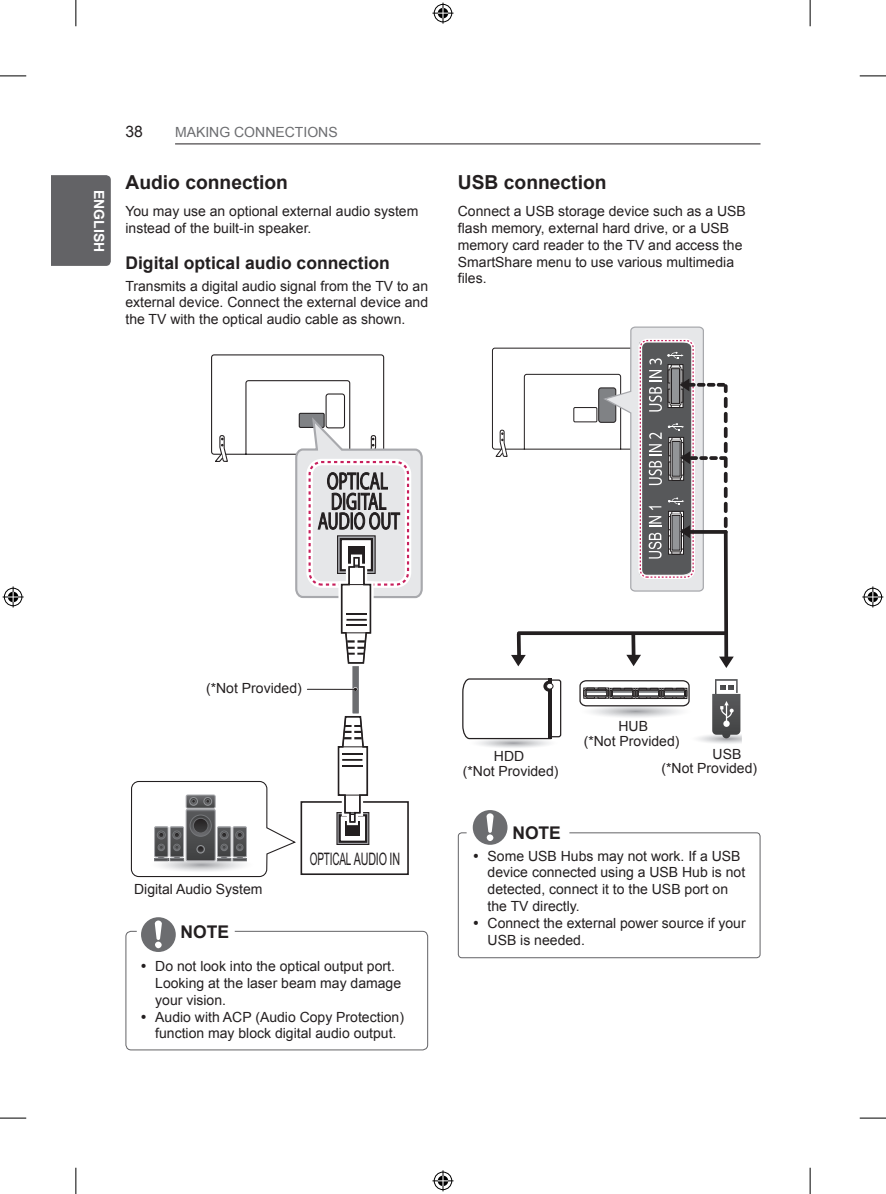
<style>
.page{position:relative;width:886px;height:1194px;background:#fff}
.page>*{position:absolute;margin:0;border:0;box-sizing:border-box;transform-origin:0 0}
.t1{font:700 19.25px "Arial";color:#231f20}
.t2{font:700 17.5px "Arial";color:#231f20}
.t3{font:17.32px "Arial";letter-spacing:-.02em;color:#231f20;scale:.58 1}
.t4{font:15.75px "Arial";color:#231f20}
.t5{font:14px/16.8px "Arial";color:#231f20}
.t6{font:14px "Arial";color:#6c6d70}
.t7{font:700 14px "Arial";color:#fff}
.t8{font:700 14px "Bryant LG";color:#fff}
</style>
<div class="page">
<div style="left:51px;top:175px;width:60px;height:91px;background:#636366"></div>
<hr style="left:175px;top:144px;width:585px;height:1px;background:#231f20">
<div style="left:352px;top:613px;width:7px;height:99px;background:#6c6d70"></div>
<svg style="left:131px;top:710px;width:278px;height:167px"></svg>
<svg style="left:211px;top:354px;width:212px;height:315px"></svg>
<svg style="left:307px;top:687px;width:50px;height:5px"></svg>
<svg style="left:141px;top:917px;width:35px;height:35px"></svg>
<div style="left:155px;top:941px;width:7px;height:7px;background:#fff;border-radius:50%"></div>
<div style="left:125px;top:930px;width:303px;height:120px;border:1px solid #636366;border-radius:5px"></div>
<svg style="left:462px;top:678px;width:100px;height:70px"></svg>
<div style="left:546px;top:683px;width:7px;height:6px;border:1px solid #231f20;border-radius:50%"></div>
<svg style="left:579px;top:679px;width:163px;height:65px"></svg>
<svg style="left:492px;top:326px;width:242px;height:342px"></svg>
<svg style="left:473px;top:810px;width:34px;height:34px"></svg>
<div style="left:487px;top:834px;width:6px;height:7px;background:#fff;border-radius:50%"></div>
<div style="left:458px;top:832px;width:302px;height:126px;border:1px solid #636366;border-radius:4px"></div>
<svg style="left:0;top:76px;width:26px;height:1px"></svg>
<svg style="left:860px;top:76px;width:26px;height:1px"></svg>
<svg style="left:0;top:1117px;width:26px;height:1px"></svg>
<svg style="left:860px;top:1117px;width:26px;height:1px"></svg>
<svg style="left:76px;top:0;width:1px;height:26px"></svg>
<svg style="left:76px;top:1167px;width:1px;height:26px"></svg>
<svg style="left:810px;top:0;width:1px;height:26px"></svg>
<svg style="left:810px;top:1167px;width:1px;height:26px"></svg>
<svg style="left:432px;top:3px;width:21px;height:21px"></svg>
<svg style="left:432px;top:1170px;width:21px;height:21px"></svg>
<svg style="left:3px;top:586px;width:21px;height:21px"></svg>
<svg style="left:862px;top:586px;width:21px;height:21px"></svg>
<p class="t7" style="left:108px;top:190px;width:64px;rotate:90deg">ENGLISH</p>
<p class="t8" style="left:107px;top:206px;width:30px;rotate:90deg">ENG</p>
<p class="t4" style="left:125px;top:121px;width:19px">38</p>
<p class="t6" style="left:175px;top:123px;width:164px">MAKING CONNECTIONS</p>
<h1 class="t1" style="left:125px;top:170px;width:164px">Audio connection</h1>
<p class="t5" style="left:125px;top:203px;width:294px">You may use an optional external audio system instead of the built-in speaker.</p>
<p class="t2" style="left:125px;top:251px;width:266px">Digital optical audio connection</p>
<p class="t5" style="left:125px;top:277px;width:304px;text-align:justify">Transmits a digital audio signal from the TV to an external device. Connect the external device and the TV with the optical audio cable as shown.</p>
<h1 class="t1" style="left:458px;top:170px;width:150px">USB connection</h1>
<p class="t5" style="left:458px;top:203px;width:289px">Connect a USB storage device such as a USB flash memory, external hard drive, or a USB memory card reader to the TV and access the SmartShare menu to use various multimedia files.</p>
<p class="t5" style="left:206px;top:680px;width:97px">(*Not Provided)</p>
<p class="t3" style="left:310px;top:847px;width:157px">OPTICAL AUDIO IN</p>
<p class="t5" style="left:134px;top:881px;width:130px">Digital Audio System</p>
<p class="t2" style="left:181px;top:920px;width:50px">NOTE</p>
<p class="t5" style="left:155px;top:958px;width:250px">Do not look into the optical output port.<br>Looking at the laser beam may damage your vision.<br>Audio with ACP (Audio Copy Protection) function may block digital audio output.</p>
<p class="t5" style="left:494px;top:748px;width:32px">HDD</p>
<p class="t5" style="left:463px;top:762px;width:97px">(*Not Provided)</p>
<p class="t5" style="left:618px;top:718px;width:31px">HUB</p>
<p class="t5" style="left:584px;top:733px;width:97px">(*Not Provided)</p>
<p class="t5" style="left:661px;top:746px;width:97px;line-height:14.7px;text-indent:51px">USB (*Not Provided)</p>
<p class="t2" style="left:512px;top:821px;width:50px">NOTE</p>
<p class="t5" style="left:488px;top:847px;width:259px">Some USB Hubs may not work. If a USB device connected using a USB Hub is not detected, connect it to the USB port on the TV directly.<br>Connect the external power source if your<br>USB is needed.</p>
</div>
